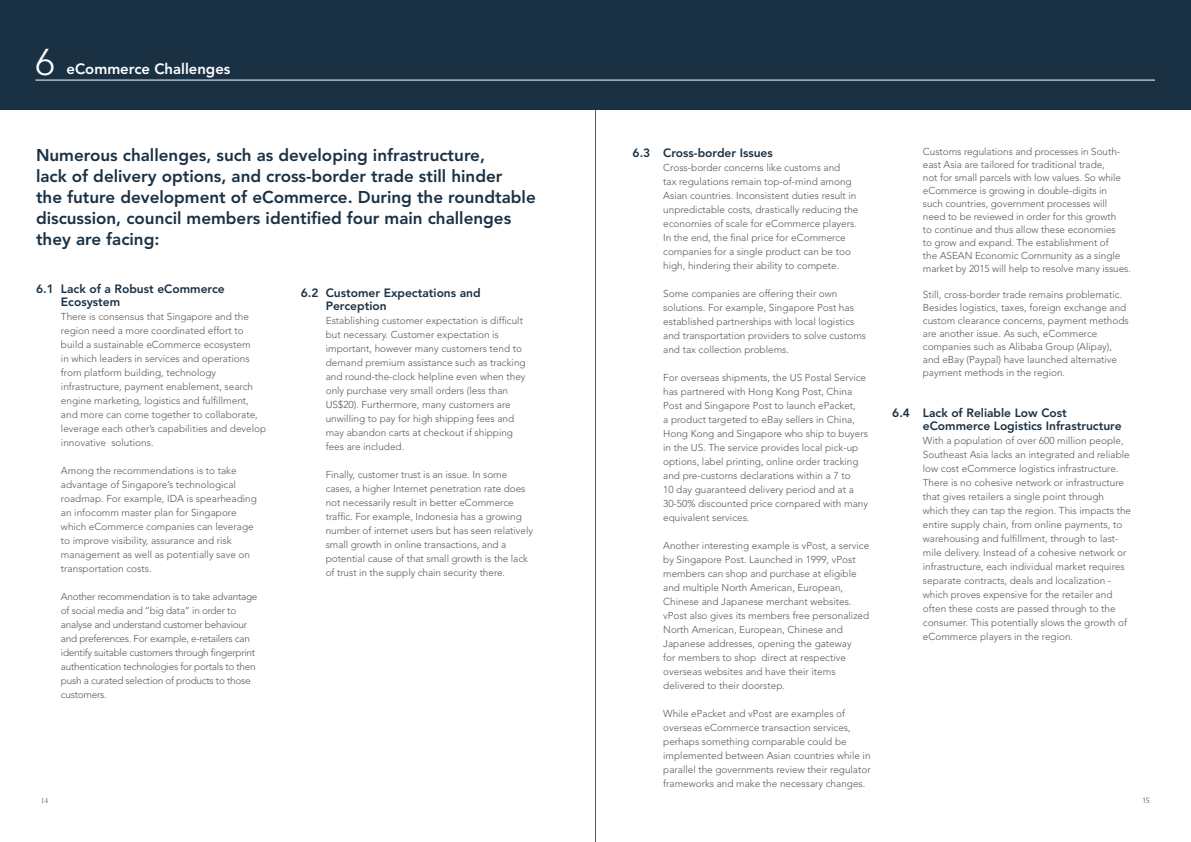
<style>
.page{position:relative;width:1191px;height:842px;background:#fff}
.page>*{position:absolute;margin:0;border:0;box-sizing:border-box;transform-origin:0 0}
.t1{font:300 37px "Avenir";color:#fff}
.t2{font:800 17px/21px "Avenir";color:#1a3144}
.t3{font:800 14.9px "Avenir";color:#fff}
.t4{font:800 12px/13px "Avenir";color:#1a3144}
.t5{font:300 10px/14px "Avenir";color:#58595b}
.t6{font:300 10px/14px "Avenir";letter-spacing:-.025em;color:#58595b}
.t7{font:8px "Minion Pro";color:#77787b}
.t8{font:8px "Seravek";color:#77787b}
</style>
<div class="page">
<hr style="left:595px;top:0;width:1px;height:842px;background:#58595b">
<div style="left:0;top:0;width:1191px;height:110px;background:#1a3144"></div>
<hr style="left:595px;top:80px;width:560px;height:1px;background:#fff">
<hr style="left:35px;top:80px;width:560px;height:1px;background:#fff">
<h1 class="t1" style="left:35px;top:40px;width:21px">6</h1>
<h3 class="t3" style="left:67px;top:60px;width:165px">eCommerce Challenges</h3>
<p class="t2" style="left:36px;top:144px;width:501px">Numerous challenges, such as developing infrastructure,<br>lack of delivery options, and cross-border trade still hinder<br>the future development of eCommerce. During the roundtable discussion, council members identified four main challenges they are facing:</p>
<p class="t4" style="left:61px;top:283px;width:165px">Lack of a robust eCommerce ecosystem</p>
<p class="t5" style="left:61px;top:310px;width:207px">There is consensus that Singapore and the region need a more coordinated effort to build a sustainable eCommerce ecosystem<br>in which leaders in services and operations from platform building, technology infrastructure, payment enablement, search engine marketing, logistics and fulfillment, and more can come together to collaborate, leverage each other’s capabilities and develop innovative solutions.</p>
<p class="t5" style="left:61px;top:464px;width:197px">Among the recommendations is to take advantage of Singapore’s technological roadmap. For example, IDA is spearheading an infocomm master plan for Singapore which eCommerce companies can leverage to improve visibility, assurance and risk management as well as potentially save on transportation costs.</p>
<p class="t6" style="left:61px;top:590px;width:198px">Another recommendation is to take advantage of social media and “big data” in order to analyse and understand customer behaviour and preferences. For example, e-retailers can identify suitable customers through fingerprint authentication technologies for portals to then push a curated selection of products to those customers.</p>
<p class="t4" style="left:36px;top:283px;width:19px">6.1</p>
<p class="t4" style="left:301px;top:286px;width:19px">6.2</p>
<p class="t4" style="left:326px;top:286px;width:156px">Customer expectations and perception</p>
<p class="t5" style="left:326px;top:314px;width:201px">Establishing customer expectation is difficult but necessary. Customer expectation is important, however many customers tend to demand premium assistance such as tracking and round-the-clock helpline even when they only purchase very small orders (less than US$20). Furthermore, many customers are unwilling to pay for high shipping fees and may abandon carts at checkout if shipping fees are included.</p>
<p class="t5" style="left:326px;top:468px;width:209px">Finally, customer trust is an issue. In some cases, a higher Internet penetration rate does not necessarily result in better eCommerce traffic. For example, Indonesia has a growing number of internet users but has seen relatively small growth in online transactions, and a potential cause of that small growth is the lack of trust in the supply chain security there.</p>
<p class="t4" style="left:632px;top:146px;width:19px">6.3</p>
<p class="t4" style="left:663px;top:146px;width:111px">Cross-border issues</p>
<p class="t5" style="left:663px;top:160px;width:197px">Cross-border concerns like customs and<br>tax regulations remain top-of-mind among Asian countries. Inconsistent duties result in unpredictable costs, drastically reducing the economies of scale for eCommerce players.<br>In the end, the final price for eCommerce companies for a single product can be too high, hindering their ability to compete.</p>
<p class="t5" style="left:663px;top:286px;width:204px">Some companies are offering their own solutions. For example, Singapore Post has established partnerships with local logistics and transportation providers to solve customs and tax collection problems.</p>
<p class="t5" style="left:663px;top:370px;width:206px">For overseas shipments, the US Postal Service has partnered with Hong Kong Post, China Post and Singapore Post to launch ePacket,<br>a product targeted to eBay sellers in China, Hong Kong and Singapore who ship to buyers in the US. The service provides local pick-up options, label printing, online order tracking and pre-customs declarations within a 7 to<br>10 day guaranteed delivery period and at a 30-50% discounted price compared with many equivalent services.</p>
<p class="t5" style="left:663px;top:538px;width:208px">Another interesting example is vPost, a service by Singapore Post. Launched in 1999, vPost members can shop and purchase at eligible and multiple North American, European, Chinese and Japanese merchant websites. vPost also gives its members free personalized North American, European, Chinese and Japanese addresses, opening the gateway<br>for members to shop direct at respective overseas websites and have their items delivered to their doorstep.</p>
<p class="t5" style="left:663px;top:706px;width:209px">While ePacket and vPost are examples of overseas eCommerce transaction services, perhaps something comparable could be implemented between Asian countries while in parallel the governments review their regulator frameworks and make the necessary changes.</p>
<p class="t4" style="left:892px;top:406px;width:19px">6.4</p>
<p class="t5" style="left:923px;top:145px;width:210px;line-height:13px">Customs regulations and processes in South&shy;east Asia are tailored for traditional trade,<br>not for small parcels with low values. So while eCommerce is growing in double-digits in<br>such countries, government processes will need to be reviewed in order for this growth<br>to continue and thus allow these economies<br>to grow and expand. The establishment of<br>the ASEAN Economic Community as a single market by 2015 will help to resolve many issues.</p>
<p class="t5" style="left:923px;top:288px;width:207px;line-height:13px">Still, cross-border trade remains problematic.<br>Besides logistics, taxes, foreign exchange and custom clearance concerns, payment methods are another issue. As such, eCommerce companies such as Alibaba Group (Alipay), and eBay (Paypal) have launched alternative payment methods in the region.</p>
<p class="t4" style="left:923px;top:406px;width:200px">Lack of reliable low cost eCommerce logistics infrastructure</p>
<p class="t5" style="left:923px;top:434px;width:210px">With a population of over 600 million people, Southeast Asia lacks an integrated and reliable low cost eCommerce logistics infrastructure.<br>There is no cohesive network or infrastructure that gives retailers a single point through which they can tap the region. This impacts the entire supply chain, from online payments, to warehousing and fulfillment, through to last&shy;mile delivery. Instead of a cohesive network or infrastructure, each individual market requires separate contracts, deals and localization - which proves expensive for the retailer and often these costs are passed through to the consumer. This potentially slows the growth of eCommerce players in the region.</p>
<p class="t7" style="left:41px;top:795px;width:9px">14</p>
<p class="t8" style="left:1143px;top:795px;width:8px">15</p>
</div>
